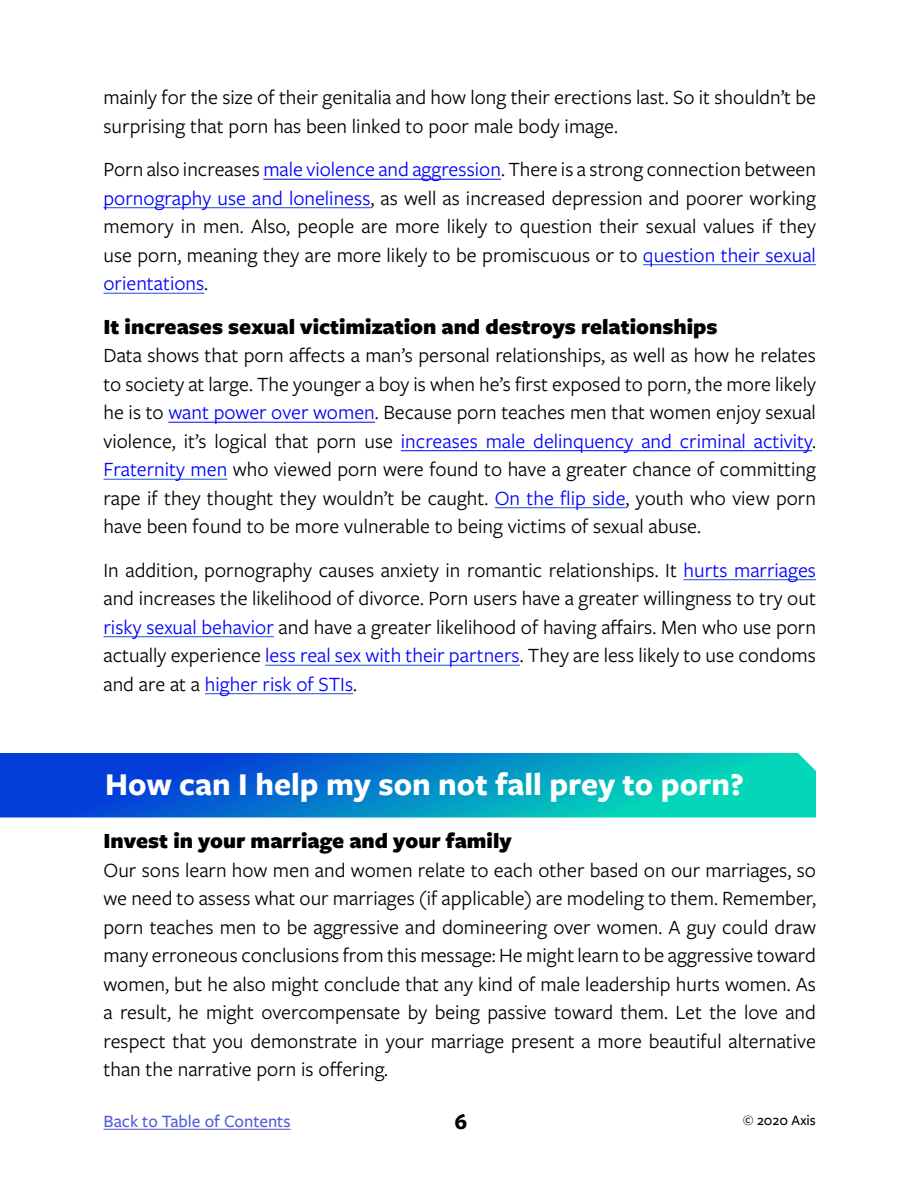
<style>
.page{position:relative;width:918px;height:1188px;background:#fff}
.page>*{position:absolute;margin:0;border:0;box-sizing:border-box;transform-origin:0 0}
.t1{font:700 33px "Freight Sans Pro";color:#fff}
.t2{font:900 22.5px "Freight Sans Pro";color:#000}
.t3{font:700 22.5px "Freight Sans Pro";color:#000}
.t4{font:21px/28.5px "Freight Sans Pro";color:#000;text-align:justify}
.t5{font:500 18px "Freight Sans Pro";color:#4f5cd6}
.t6{font:500 15px "Freight Sans Pro";color:#000}
.s1{color:#00f}
</style>
<div class="page">
<hr style="left:263px;top:179px;width:238px;height:1px;background:#00f">
<hr style="left:104px;top:207px;width:267px;height:1px;background:#15c">
<hr style="left:643px;top:264px;width:173px;height:1px;background:#15c">
<hr style="left:104px;top:293px;width:100px;height:1px;background:#15c">
<hr style="left:168px;top:422px;width:207px;height:1px;background:#00f">
<hr style="left:401px;top:450px;width:411px;height:1px;background:#00f">
<hr style="left:104px;top:479px;width:123px;height:1px;background:#15c">
<hr style="left:495px;top:507px;width:131px;height:1px;background:#15c">
<hr style="left:684px;top:579px;width:132px;height:1px;background:#15c">
<hr style="left:104px;top:636px;width:170px;height:1px;background:#15c">
<hr style="left:265px;top:665px;width:255px;height:1px;background:#15c">
<hr style="left:205px;top:693px;width:148px;height:1px;background:#15c">
<hr style="left:104px;top:1129px;width:187px;height:1px;background:#4f5cd6">
<svg style="left:0;top:753px;width:816px;height:65px;background:#0688c9"></svg>
<p class="t4" style="left:104px;top:82px;width:714px">mainly for the size of their genitalia and how long their erections last. So it shouldn’t be surprising that porn has been linked to poor male body image.</p>
<p class="t4" style="left:104px;top:154px;width:714px">Porn also increases <span class="s1">male violence and aggression</span>. There is a strong connection between <span class="s1">pornography use and loneliness</span>, as well as increased depression and poorer working memory in men. Also, people are more likely to question their sexual values if they use porn, meaning they are more likely to be promiscuous or to <span class="s1">question their sexual orientations</span>.</p>
<p class="t2" style="left:104px;top:311px;width:616px">It increases sexual victimization and destroys relationships</p>
<p class="t4" style="left:104px;top:340px;width:714px">Data shows that porn affects a man’s personal relationships, as well as how he relates to society at large. The younger a boy is when he’s first exposed to porn, the more likely he is to <span class="s1">want power over women</span>. Because porn teaches men that women enjoy sexual violence, it’s logical that porn use <span class="s1">increases male delinquency and criminal activity</span>.<br><span class="s1">Fraternity men</span> who viewed porn were found to have a greater chance of committing rape if they thought they wouldn’t be caught. <span class="s1">On the flip side</span>, youth who view porn have been found to be more vulnerable to being victims of sexual abuse.</p>
<p class="t4" style="left:104px;top:555px;width:714px">In addition, pornography causes anxiety in romantic relationships. It <span class="s1">hurts marriages </span>and increases the likelihood of divorce. Porn users have a greater willingness to try out <span class="s1">risky sexual behavior</span> and have a greater likelihood of having affairs. Men who use porn actually experience <span class="s1">less real sex with their partners</span>. They are less likely to use condoms and are at a <span class="s1">higher risk of STIs</span>.</p>
<h1 class="t1" style="left:105px;top:761px;width:640px">How can I help my son not fall prey to porn?</h1>
<p class="t2" style="left:104px;top:825px;width:410px">Invest in your marriage and your family</p>
<p class="t4" style="left:104px;top:855px;width:714px">Our sons learn how men and women relate to each other based on our marriages, so we need to assess what our marriages (if applicable) are modeling to them. Remember, porn teaches men to be aggressive and domineering over women. A guy could draw many erroneous conclusions from this message: He might learn to be aggressive toward women, but he also might conclude that any kind of male leadership hurts women. As a result, he might overcompensate by being passive toward them. Let the love and respect that you demonstrate in your marriage present a more beautiful alternative than the narrative porn is offering.</p>
<p class="t5" style="left:104px;top:1109px;width:189px">Back to Table of Contents</p>
<p class="t3" style="left:454px;top:1106px;width:14px">6</p>
<p class="t6" style="left:743px;top:1110px;width:75px">© 2020 Axis</p>
</div>
